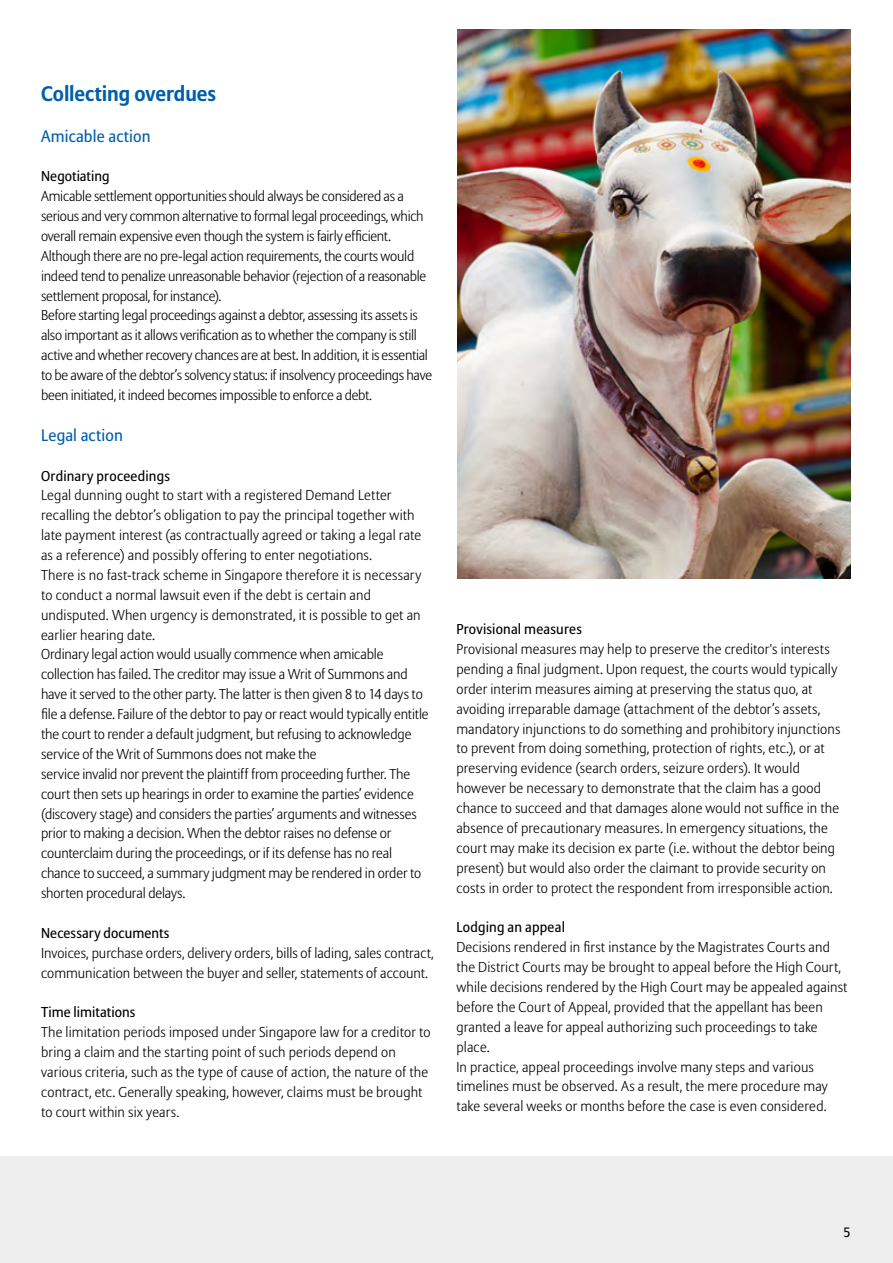
<style>
.page{position:relative;width:893px;height:1263px;background:#fff}
.page>*{position:absolute;margin:0;border:0;box-sizing:border-box;transform-origin:0 0}
.t1{font:700 21px "Allianz Sans";letter-spacing:-.005em;color:#005faa}
.t2{font:16.5px "Allianz Sans";letter-spacing:.01em;color:#005faa}
.t3{font:300 14.25px/20px "Allianz Sans";letter-spacing:.005em;color:#000}
.t4{font:300 14.25px/20px "Allianz Sans";letter-spacing:-.015em;color:#000}
.t5{font:14.25px "Allianz Sans";letter-spacing:.01em;color:#000}
.t6{font:13.5px "Allianz Sans";color:#000}
</style>
<div class="page">
<div style="left:0;top:1156px;width:893px;height:107px;background:#ededed"></div>
<img style="left:457px;top:30px;width:393px;height:549px">
<h1 class="t1" style="left:41px;top:80px;width:177px">Collecting overdues</h1>
<p class="t2" style="left:41px;top:126px;width:111px">Amicable action</p>
<p class="t5" style="left:41px;top:168px;width:70px">Negotiating</p>
<p class="t4" style="left:41px;top:187px;width:393px">Amicable settlement opportunities should always be considered as a serious and very common alternative to formal legal proceedings, which overall remain expensive even though the system is fairly efficient.<br>Although there are no pre-legal action requirements, the courts would indeed tend to penalize unreasonable behavior (rejection of a reasonable settlement proposal, for instance).<br>Before starting legal proceedings against a debtor, assessing its assets is also important as it allows verification as to whether the company is still active and whether recovery chances are at best. In addition, it is essential to be aware of the debtor’s solvency status: if insolvency proceedings have been initiated, it indeed becomes impossible to enforce a debt.</p>
<p class="t2" style="left:41px;top:425px;width:83px">Legal action</p>
<p class="t5" style="left:41px;top:467px;width:130px">Ordinary proceedings</p>
<p class="t3" style="left:41px;top:486px;width:389px">Legal dunning ought to start with a registered Demand Letter recalling the debtor’s obligation to pay the principal together with late payment interest (as contractually agreed or taking a legal rate as a reference) and possibly offering to enter negotiations.<br>There is no fast-track scheme in Singapore therefore it is necessary to conduct a normal lawsuit even if the debt is certain and undisputed. When urgency is demonstrated, it is possible to get an earlier hearing date.<br>Ordinary legal action would usually commence when amicable collection has failed. The creditor may issue a Writ of Summons and have it served to the other party. The latter is then given 8 to 14 days to file a defense. Failure of the debtor to pay or react would typically entitle the court to render a default judgment, but refusing to acknowledge service of the Writ of Summons does not make the<br>service invalid nor prevent the plaintiff from proceeding further. The court then sets up hearings in order to examine the parties’ evidence (discovery stage) and considers the parties’ arguments and witnesses prior to making a decision. When the debtor raises no defense or counterclaim during the proceedings, or if its defense has no real chance to succeed, a summary judgment may be rendered in order to shorten procedural delays.</p>
<p class="t5" style="left:41px;top:924px;width:130px">Necessary documents</p>
<p class="t3" style="left:41px;top:943px;width:394px">Invoices, purchase orders, delivery orders, bills of lading, sales contract, communication between the buyer and seller, statements of account.</p>
<p class="t5" style="left:41px;top:1004px;width:96px">Time limitations</p>
<p class="t3" style="left:41px;top:1023px;width:391px">The limitation periods imposed under Singapore law for a creditor to bring a claim and the starting point of such periods depend on various criteria, such as the type of cause of action, the nature of the contract, etc. Generally speaking, however, claims must be brought to court within six years.</p>
<p class="t5" style="left:456px;top:621px;width:127px">Provisional measures</p>
<p class="t3" style="left:456px;top:640px;width:385px">Provisional measures may help to preserve the creditor's interests pending a final judgment. Upon request, the courts would typically order interim measures aiming at preserving the status quo, at avoiding irreparable damage (attachment of the debtor’s assets, mandatory injunctions to do something and prohibitory injunctions to prevent from doing something, protection of rights, etc.), or at preserving evidence (search orders, seizure orders). It would however be necessary to demonstrate that the claim has a good chance to succeed and that damages alone would not suffice in the absence of precautionary measures. In emergency situations, the court may make its decision ex parte (i.e. without the debtor being present) but would also order the claimant to provide security on costs in order to protect the respondent from irresponsible action.</p>
<p class="t5" style="left:456px;top:919px;width:110px">Lodging an appeal</p>
<p class="t3" style="left:456px;top:938px;width:393px">Decisions rendered in first instance by the Magistrates Courts and the District Courts may be brought to appeal before the High Court, while decisions rendered by the High Court may be appealed against before the Court of Appeal, provided that the appellant has been granted a leave for appeal authorizing such proceedings to take place.<br>In practice, appeal proceedings involve many steps and various timelines must be observed. As a result, the mere procedure may take several weeks or months before the case is even considered.</p>
<p class="t6" style="left:843px;top:1224px;width:9px">5</p>
</div>
